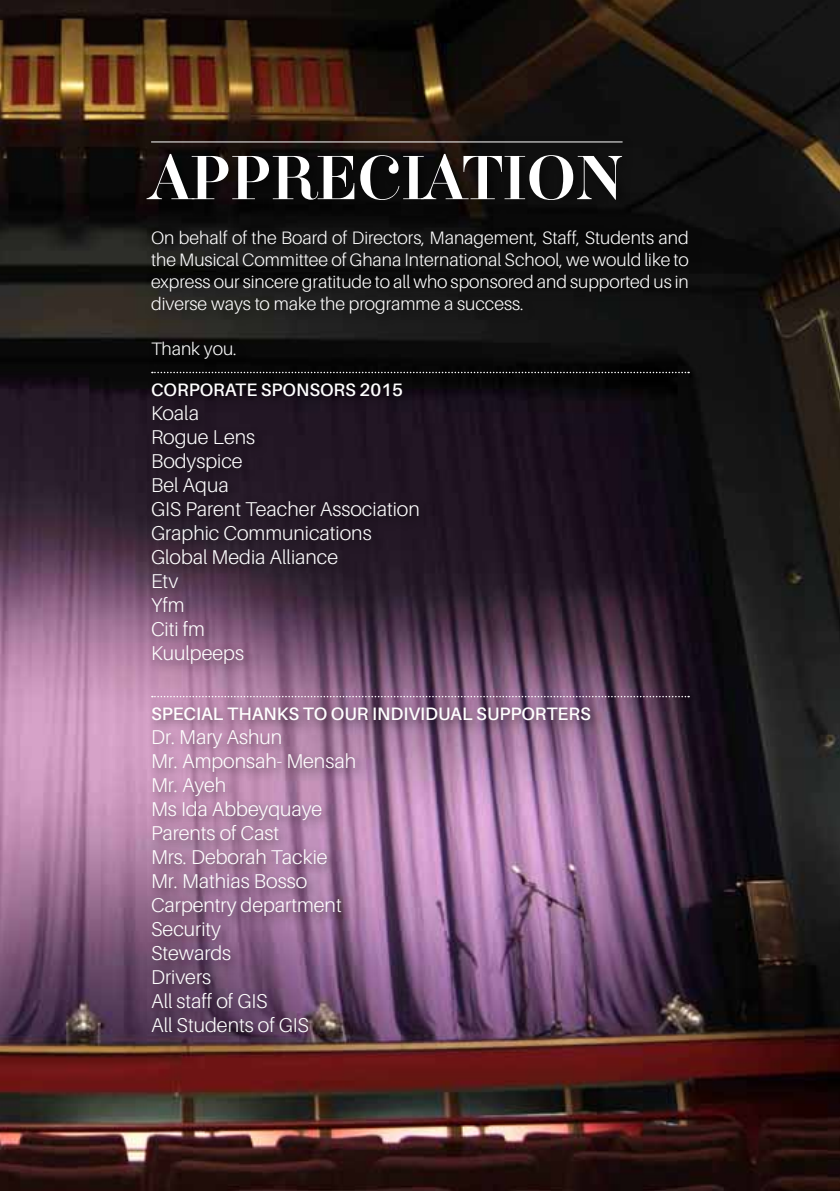
<style>
.page{position:relative;width:840px;height:1191px;background:#fff}
.page>*{position:absolute;margin:0;border:0;box-sizing:border-box;transform-origin:0 0}
.t1{font:54px "Aker Brygge Display";color:#fff}
.t2{font:300 20px/24px "Aileron";color:#fff}
.t3{font:300 18px/22px "Aileron";color:#fff;text-align:justify}
.t4{font:600 18px "Aileron";color:#fff}
</style>
<div class="page">
<img style="left:0;top:0;width:839px;height:1191px">
<div style="left:141px;top:135px;width:561px;height:912px;background:#000;opacity:.55"></div>
<hr style="left:151px;top:141px;width:471px;height:1px;background:#fff">
<svg style="left:152px;top:372px;width:536px;height:1px"></svg>
<svg style="left:152px;top:696px;width:536px;height:1px"></svg>
<h1 class="t1" style="left:151px;top:142px;width:472px">APPRECIATION</h1>
<p class="t3" style="left:151px;top:227px;width:539px">On behalf of the Board of Directors, Management, Staff, Students and the Musical Committee of Ghana International School, we would like to express our sincere gratitude to all who sponsored and supported us in diverse ways to make the programme a success.</p>
<p class="t3" style="left:151px;top:337px;width:87px">Thank you.</p>
<p class="t4" style="left:151px;top:380px;width:253px">CORPORATE SPONSORS 2015</p>
<p class="t2" style="left:151px;top:401px;width:270px">Koala<br>Rogue Lens<br>Bodyspice<br>Bel Aqua<br>GIS Parent Teacher Association<br>Graphic Communications<br>Global Media Alliance<br>Etv<br>Yfm<br>Citi fm<br>Kuulpeeps</p>
<p class="t4" style="left:151px;top:704px;width:441px">SPECIAL THANKS TO OUR INDIVIDUAL SUPPORTERS</p>
<p class="t2" style="left:151px;top:725px;width:206px">Dr. Mary Ashun<br>Mr. Amponsah- Mensah<br>Mr. Ayeh<br>Ms Ida Abbeyquaye<br>Parents of Cast<br>Mrs. Deborah Tackie<br>Mr. Mathias Bosso<br>Carpentry department<br>Security<br>Stewards<br>Drivers<br>All staff of GIS<br>All Students of GIS</p>
</div>
